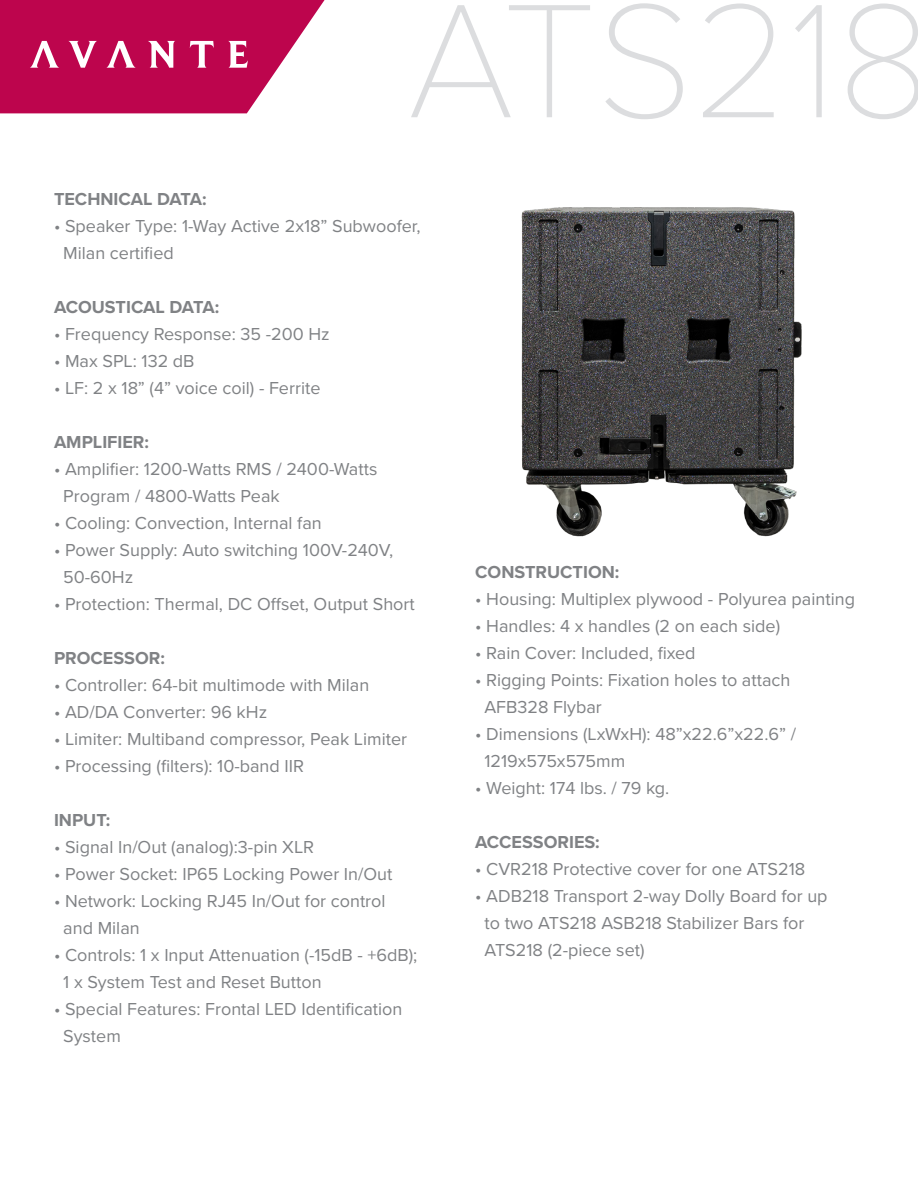
<style>
.page{position:relative;width:918px;height:1188px;background:#fff}
.page>*{position:absolute;margin:0;border:0;box-sizing:border-box;transform-origin:0 0}
.t1{font:100 168px "Proxima Nova T";color:#dcdddf}
.t2{font:18px "Proxima Nova";color:#808285}
.t3{font:700 18px "Proxima Nova";color:#808285}
</style>
<div class="page">
<svg style="left:0;top:0;width:325px;height:113px"></svg>
<img style="left:521px;top:207px;width:281px;height:330px">
<p class="t1" style="left:407px;top:-64px;width:525px">ATS218</p>
<p class="t3" style="left:54px;top:186px;width:154px">TECHNICAL DATA:</p>
<p class="t2" style="left:54px;top:213px;width:368px">• Speaker Type: 1-Way Active 2x18” Subwoofer,</p>
<p class="t2" style="left:63px;top:240px;width:112px">Milan certified</p>
<p class="t3" style="left:54px;top:294px;width:167px">ACOUSTICAL DATA:</p>
<p class="t2" style="left:54px;top:321px;width:277px">• Frequency Response: 35 -200 Hz</p>
<p class="t2" style="left:54px;top:348px;width:142px">• Max SPL: 132 dB</p>
<p class="t2" style="left:54px;top:375px;width:268px">• LF: 2 x 18” (4” voice coil) - Ferrite</p>
<p class="t3" style="left:54px;top:429px;width:97px">AMPLIFIER:</p>
<p class="t2" style="left:54px;top:456px;width:325px">• Amplifier: 1200-Watts RMS / 2400-Watts</p>
<p class="t2" style="left:63px;top:483px;width:218px">Program / 4800-Watts Peak</p>
<p class="t2" style="left:54px;top:510px;width:269px">• Cooling: Convection, Internal fan</p>
<p class="t2" style="left:54px;top:537px;width:341px">• Power Supply: Auto switching 100V-240V,</p>
<p class="t2" style="left:63px;top:564px;width:72px">50-60Hz</p>
<p class="t2" style="left:54px;top:591px;width:362px">• Protection: Thermal, DC Offset, Output Short</p>
<p class="t3" style="left:54px;top:645px;width:112px">PROCESSOR:</p>
<p class="t2" style="left:54px;top:672px;width:317px">• Controller: 64-bit multimode with Milan</p>
<p class="t2" style="left:54px;top:699px;width:215px">• AD/DA Converter: 96 kHz</p>
<p class="t2" style="left:54px;top:726px;width:355px">• Limiter: Multiband compressor, Peak Limiter</p>
<p class="t2" style="left:54px;top:753px;width:252px">• Processing (filters): 10-band IIR</p>
<p class="t3" style="left:54px;top:807px;width:58px">INPUT:</p>
<p class="t2" style="left:54px;top:834px;width:262px">• Signal In/Out (analog):3-pin XLR</p>
<p class="t2" style="left:54px;top:861px;width:340px">• Power Socket: IP65 Locking Power In/Out</p>
<p class="t2" style="left:54px;top:888px;width:333px">• Network: Locking RJ45 In/Out for control</p>
<p class="t2" style="left:63px;top:915px;width:78px">and Milan</p>
<p class="t2" style="left:54px;top:942px;width:365px">• Controls: 1 x Input Attenuation (-15dB - +6dB);</p>
<p class="t2" style="left:63px;top:969px;width:260px">1 x System Test and Reset Button</p>
<p class="t2" style="left:54px;top:996px;width:350px">• Special Features: Frontal LED Identification</p>
<p class="t2" style="left:63px;top:1023px;width:59px">System</p>
<p class="t3" style="left:475px;top:559px;width:146px">CONSTRUCTION:</p>
<p class="t2" style="left:475px;top:586px;width:381px">• Housing: Multiplex plywood - Polyurea painting</p>
<p class="t2" style="left:475px;top:613px;width:306px">• Handles: 4 x handles (2 on each side)</p>
<p class="t2" style="left:475px;top:640px;width:222px">• Rain Cover: Included, fixed</p>
<p class="t2" style="left:475px;top:667px;width:317px">• Rigging Points: Fixation holes to attach</p>
<p class="t2" style="left:484px;top:694px;width:119px">AFB328 Flybar</p>
<p class="t2" style="left:475px;top:721px;width:322px">• Dimensions (LxWxH): 48”x22.6”x22.6” /</p>
<p class="t2" style="left:484px;top:748px;width:142px">1219x575x575mm</p>
<p class="t2" style="left:475px;top:775px;width:196px">• Weight: 174 lbs. / 79 kg.</p>
<p class="t3" style="left:475px;top:829px;width:126px">ACCESSORIES:</p>
<p class="t2" style="left:475px;top:856px;width:332px">• CVR218 Protective cover for one ATS218</p>
<p class="t2" style="left:475px;top:883px;width:354px">• ADB218 Transport 2-way Dolly Board for up</p>
<p class="t2" style="left:484px;top:910px;width:321px">to two ATS218 ASB218 Stabilizer Bars for</p>
<p class="t2" style="left:484px;top:937px;width:162px">ATS218 (2-piece set)</p>
</div>
